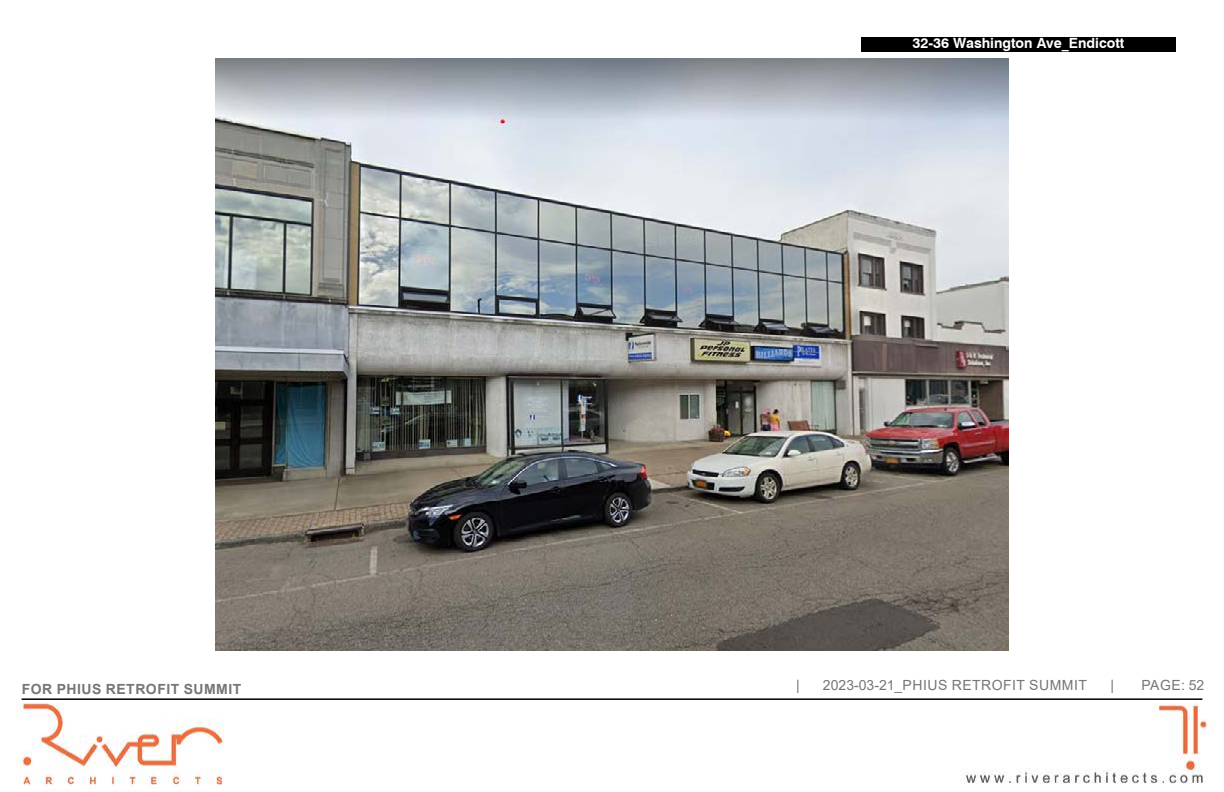
<style>
.page{position:relative;width:1224px;height:792px;background:#fff}
.page>*{position:absolute;margin:0;border:0;box-sizing:border-box;transform-origin:0 0}
.t1{font:700 14.1px "Swiss 721 BT";color:#fff}
.t2{font:14px "Arial";letter-spacing:.035em;color:#767677}
.t3{font:700 14px "Arial";letter-spacing:.035em;color:#767677}
</style>
<div class="page">
<img style="left:16px;top:698px;width:1194px;height:88px">
<hr style="left:22px;top:698px;width:1180px;height:2px;background:#000">
<div style="left:861px;top:37px;width:315px;height:14px;background:#000"></div>
<img style="left:215px;top:59px;width:794px;height:592px">
<p class="t1" style="left:912px;top:34px;width:214px">32-36 Washington Ave_Endicott</p>
<p class="t3" style="left:22px;top:679px;width:221px">FOR PHIUS RETROFIT SUMMIT</p>
<p class="t2" style="left:796px;top:676px;width:5px">|</p>
<p class="t2" style="left:823px;top:676px;width:266px">2023-03-21_PHIUS RETROFIT SUMMIT</p>
<p class="t2" style="left:1110px;top:676px;width:5px">|</p>
<p class="t2" style="left:1141px;top:676px;width:64px">PAGE: 52</p>
</div>
